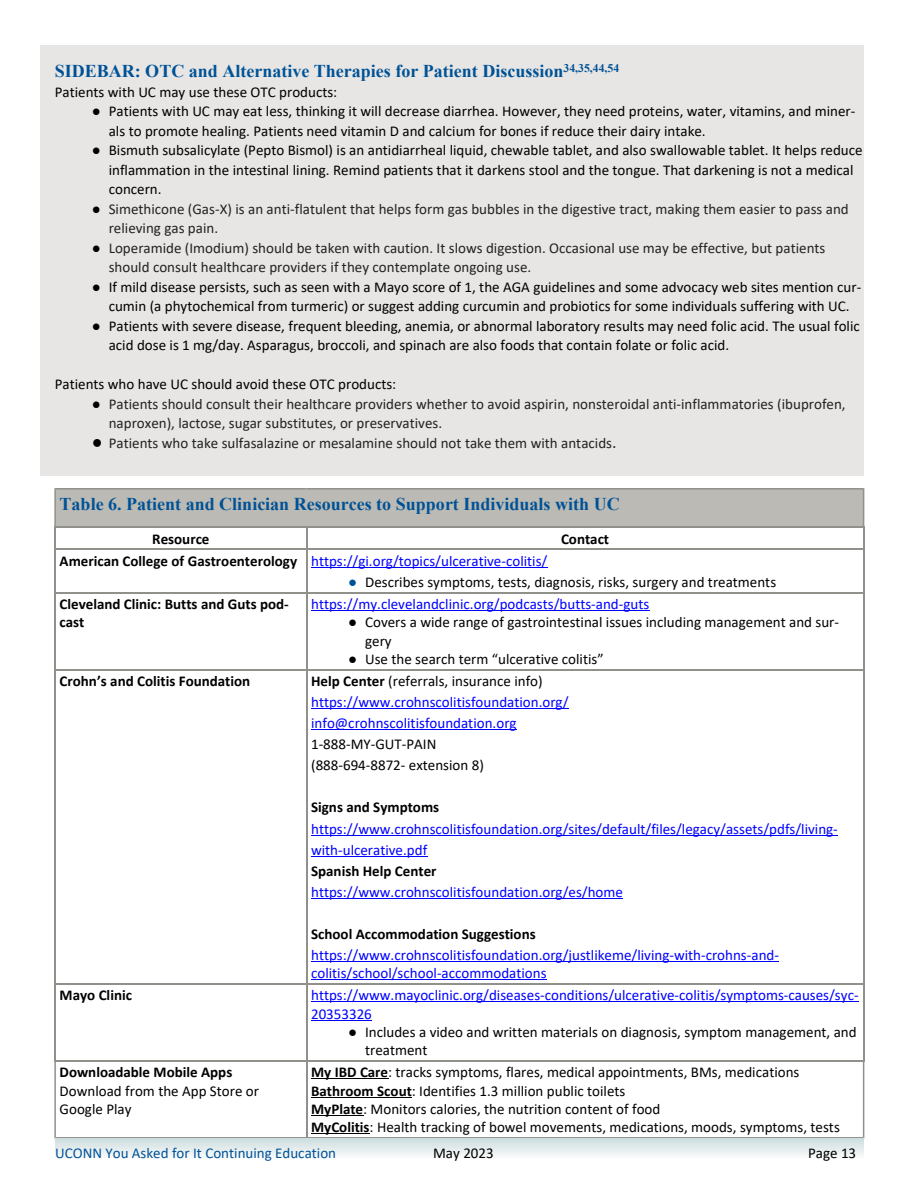
<style>
.page{position:relative;width:918px;height:1188px;background:#fff}
.page>*{position:absolute;margin:0;border:0;box-sizing:border-box;transform-origin:0 0}
.t1{font:700 18px "Times New Roman";color:#005296}
.t2{font:15px/18.3px "Calibri";color:#000}
.t3{font:15px/21px "Calibri";color:#00f}
.t4{font:15px/19.5px "Calibri";color:#222}
.t5{font:700 15px/18.3px "Calibri";color:#000}
.t6{font:15px "Calibri";color:#005298}
.s1{font-family:"Times New Roman"}
.s2{font-family:"Times New Roman";color:#000}
.s3{font-family:"Times New Roman";font-size:18px;color:#000}
.s4{font-family:"Times New Roman";font-size:18px}
.s5{font-weight:700;color:#000}
.s6{font-family:"Times New Roman";font-weight:700;color:#005298}
.s7{font-family:"Times New Roman";font-weight:700}
.s8{color:#000}
.s9{font-weight:700}
</style>
<div class="page">
<div style="left:40px;top:45px;width:824px;height:431px;background:#e7e6e4"></div>
<hr style="left:311px;top:567px;width:236px;height:1px;background:#00f">
<hr style="left:311px;top:610px;width:338px;height:1px;background:#00f">
<hr style="left:311px;top:708px;width:258px;height:1px;background:#00f">
<hr style="left:311px;top:729px;width:206px;height:1px;background:#00f">
<hr style="left:311px;top:835px;width:527px;height:1px;background:#00f">
<hr style="left:311px;top:856px;width:116px;height:1px;background:#00f">
<hr style="left:311px;top:898px;width:312px;height:1px;background:#00f">
<hr style="left:311px;top:961px;width:468px;height:1px;background:#00f">
<hr style="left:311px;top:979px;width:236px;height:1px;background:#00f">
<hr style="left:311px;top:1001px;width:548px;height:1px;background:#00f">
<hr style="left:311px;top:1020px;width:61px;height:1px;background:#00f">
<hr style="left:54px;top:592px;width:253px;height:1px;background:#91918c">
<hr style="left:306px;top:592px;width:558px;height:1px;background:#91918c">
<hr style="left:54px;top:669px;width:253px;height:1px;background:#91918c">
<hr style="left:306px;top:669px;width:558px;height:1px;background:#91918c">
<hr style="left:54px;top:983px;width:253px;height:2px;background:#91918c">
<hr style="left:306px;top:983px;width:558px;height:2px;background:#91918c">
<hr style="left:54px;top:549px;width:2px;height:44px;background:#91918c">
<hr style="left:54px;top:592px;width:2px;height:78px;background:#91918c">
<hr style="left:54px;top:669px;width:2px;height:316px;background:#91918c">
<hr style="left:54px;top:983px;width:2px;height:79px;background:#91918c">
<hr style="left:306px;top:549px;width:1px;height:44px;background:#91918c">
<hr style="left:306px;top:592px;width:1px;height:78px;background:#91918c">
<hr style="left:306px;top:669px;width:1px;height:316px;background:#91918c">
<hr style="left:306px;top:983px;width:1px;height:79px;background:#91918c">
<svg style="left:54px;top:488px;width:810px;height:62px"></svg>
<hr style="left:863px;top:549px;width:1px;height:44px;background:#91918c">
<hr style="left:863px;top:592px;width:1px;height:78px;background:#91918c">
<hr style="left:863px;top:669px;width:1px;height:316px;background:#91918c">
<hr style="left:863px;top:983px;width:1px;height:79px;background:#91918c">
<svg style="left:54px;top:1060px;width:810px;height:79px"></svg>
<div style="left:55px;top:1139px;width:809px;height:20px;background:linear-gradient(to bottom,#cededf,#f9fbfb)"></div>
<p class="t1" style="left:55px;top:65px;width:566px">SIDEBAR: OTC and Alternative Therapies for Patient Discussion<sup>34,35,44,54</sup></p>
<p class="t2" style="left:55px;top:84px;width:284px">Patients with UC may use these OTC products:</p>
<p class="t2" style="left:109px;top:103px;width:748px;line-height:19.5px;text-indent:-17px"><span class="s1">●</span> Patients with UC may eat less, thinking it will decrease diarrhea. However, they need proteins, water, vitamins, and miner&shy;als to promote healing. Patients need vitamin D and calcium for bones if reduce their dairy intake.</p>
<p class="t2" style="left:109px;top:142px;width:755px;line-height:19.5px;text-indent:-17px"><span class="s1">●</span> Bismuth subsalicylate (Pepto Bismol) is an antidiarrheal liquid, chewable tablet, and also swallowable tablet. It helps reduce inflammation in the intestinal lining. Remind patients that it darkens stool and the tongue. That darkening is not a medical concern.</p>
<p class="t4" style="left:109px;top:200px;width:742px;text-indent:-17px"><span class="s2">●</span> Simethicone (Gas-X) is an anti-flatulent that helps form gas bubbles in the digestive tract, making them easier to pass and relieving gas pain.</p>
<p class="t4" style="left:109px;top:239px;width:718px;text-indent:-17px"><span class="s2">●</span> Loperamide (Imodium) should be taken with caution. It slows digestion. Occasional use may be effective, but patients should consult healthcare providers if they contemplate ongoing use.</p>
<p class="t2" style="left:92px;top:278px;width:771px;line-height:19.5px;text-align:center"><span class="s1">●</span> If mild disease persists, such as seen with a Mayo score of 1, the AGA guidelines and some advocacy web sites mention cur&shy;cumin (a phytochemical from turmeric) or suggest adding curcumin and probiotics for some individuals suffering with UC.</p>
<p class="t2" style="left:109px;top:317px;width:753px;line-height:19.5px;text-indent:-17px"><span class="s1">●</span> Patients with severe disease, frequent bleeding, anemia, or abnormal laboratory results may need folic acid. The usual folic acid dose is 1 mg/day. Asparagus, broccoli, and spinach are also foods that contain folate or folic acid.</p>
<p class="t2" style="left:55px;top:376px;width:343px">Patients who have UC should avoid these OTC products:</p>
<p class="t4" style="left:109px;top:395px;width:738px;text-indent:-17px"><span class="s2">●</span> Patients should consult their healthcare providers whether to avoid aspirin, nonsteroidal anti-inflammatories (ibuprofen, naproxen), lactose, sugar substitutes, or preservatives.</p>
<p class="t4" style="left:92px;top:434px;width:526px"><span class="s3">●</span> Patients who take sulfasalazine or mesalamine should not take them with antacids<span class="s4">.</span></p>
<p class="t1" style="left:60px;top:498px;width:562px">Table 6. Patient and Clinician Resources to Support Individuals with UC</p>
<p class="t5" style="left:152px;top:531px;width:59px">Resource</p>
<p class="t5" style="left:561px;top:531px;width:50px">Contact</p>
<p class="t3" style="left:60px;top:552px;width:489px"><span class="s5">American College of Gastroenterology</span> https://gi.org/topics/ulcerative-colitis/</p>
<p class="t2" style="left:348px;top:574px;width:429px"><span class="s6">●</span> Describes symptoms, tests, diagnosis, risks, surgery and treatments</p>
<p class="t5" style="left:60px;top:596px;width:231px">Cleveland Clinic: Butts and Guts pod&shy;cast</p>
<p class="t3" style="left:311px;top:595px;width:340px">https://my.clevelandclinic.org/podcasts/butts-and-guts</p>
<p class="t2" style="left:365px;top:614px;width:475px;text-indent:-17px"><span class="s1">●</span> Covers a wide range of gastrointestinal issues including management and sur&shy;gery</p>
<p class="t2" style="left:348px;top:651px;width:257px"><span class="s7">●</span> Use the search term “ulcerative colitis”</p>
<p class="t5" style="left:60px;top:673px;width:192px">Crohn’s and Colitis Foundation</p>
<p class="t3" style="left:311px;top:672px;width:259px"><span class="s5">Help Center</span> <span class="s8">(referrals, insurance info) </span>https://www.crohnscolitisfoundation.org/ info@crohnscolitisfoundation.org</p>
<p class="t2" style="left:311px;top:735px;width:174px;line-height:21px">1-888-MY-GUT-PAIN (888-694-8872- extension 8)</p>
<p class="t5" style="left:311px;top:800px;width:130px">Signs and Symptoms</p>
<p class="t3" style="left:311px;top:819px;width:528px">https://www.crohnscolitisfoundation.org/sites/default/files/legacy/assets/pdfs/living&shy;with-ulcerative.pdf</p>
<p class="t5" style="left:311px;top:863px;width:127px">Spanish Help Center</p>
<p class="t3" style="left:311px;top:882px;width:313px">https://www.crohnscolitisfoundation.org/es/home</p>
<p class="t5" style="left:311px;top:926px;width:226px">School Accommodation Suggestions</p>
<p class="t3" style="left:311px;top:947px;width:469px;line-height:18.3px">https://www.crohnscolitisfoundation.org/justlikeme/living-with-crohns-and&shy;colitis/school/school-accommodations</p>
<p class="t5" style="left:60px;top:987px;width:74px">Mayo Clinic</p>
<p class="t3" style="left:311px;top:987px;width:549px;line-height:18.3px">https://www.mayoclinic.org/diseases-conditions/ulcerative-colitis/symptoms-causes/syc-<br>20353326</p>
<p class="t2" style="left:365px;top:1024px;width:493px;text-indent:-17px"><span class="s7">●</span> Includes a video and written materials on diagnosis, symptom management, and treatment</p>
<p class="t5" style="left:60px;top:1064px;width:174px">Downloadable Mobile Apps</p>
<p class="t2" style="left:60px;top:1083px;width:201px">Download from the App Store or<br>Google Play</p>
<p class="t2" style="left:311px;top:1064px;width:530px"><span class="s9">My IBD Care</span>: tracks symptoms, flares, medical appointments, BMs, medications <span class="s9">Bathroom Scout</span>: Identifies 1.3 million public toilets<br><span class="s9">MyPlate</span>: Monitors calories, the nutrition content of food<br><span class="s9">MyColitis</span>: Health tracking of bowel movements, medications, moods, symptoms, tests</p>
<p class="t6" style="left:55px;top:1147px;width:283px">UCONN You Asked for It Continuing Education</p>
<p class="t2" style="left:433px;top:1145px;width:62px">May 2023</p>
<p class="t2" style="left:808px;top:1145px;width:50px">Page 13</p>
</div>
